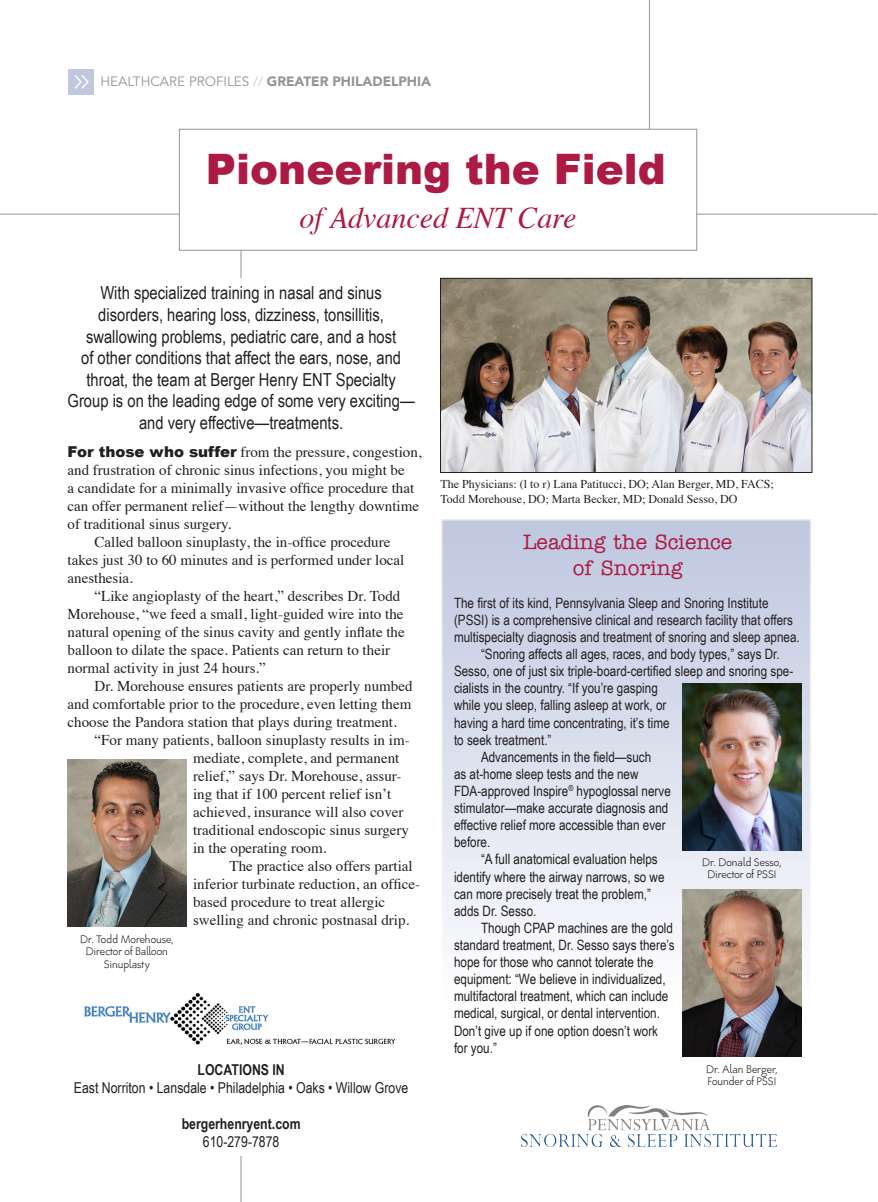
<style>
.page{position:relative;width:878px;height:1202px;background:#fff}
.page>*{position:absolute;margin:0;border:0;box-sizing:border-box;transform-origin:0 0}
.t1{font:900 42px "Arial";color:#ac1b44}
.t2{font:italic 30px "Times";color:#ac1b44}
.t3{font:500 21px/25.2px "American Typewriter";color:#ac1b44;text-align:center}
.t4{font:18px/21.6px "Arial Narrow";color:#231f20;text-align:center}
.t5{font:15px/18px "Times";color:#231f20}
.t6{font:15px/18px "Arial Narrow";color:#231f20;text-align:center}
.t7{font:700 15px "Arial Narrow";color:#231f20}
.t8{font:14.25px/17.1px "Arial Narrow";color:#231f20}
.t9{font:900 13.5px "Avenir";color:#949494}
.t10{font:12px/14.4px "Times";color:#231f20}
.t11{font:300 10.5px/12.6px "Ambigue Com";color:#231f20;text-align:center}
.s1{font-weight:400}
.s2{font-weight:400;color:#c0c7df}
.s3{font-family:"Arial";font-weight:900}
.s4{font-weight:700}
</style>
<div class="page">
<hr style="left:241px;top:250px;width:1px;height:952px;background:#949494">
<div style="left:58px;top:326px;width:366px;height:744px;background:#fff"></div>
<div style="left:442px;top:520px;width:368px;height:484px;background:linear-gradient(to bottom,#bec6e0,#fcfdfd)"></div>
<div style="left:441px;top:519px;width:370px;height:486px;border:2px solid #fff"></div>
<img style="left:84px;top:993px;width:312px;height:52px">
<img style="left:442px;top:280px;width:368px;height:190px">
<div style="left:440px;top:278px;width:372px;height:194px;border:1px solid #231f20"></div>
<img style="left:682px;top:889px;width:119px;height:167px">
<div style="left:68px;top:1055px;width:347px;height:100px;background:#fff"></div>
<img style="left:522px;top:1105px;width:254px;height:41px">
<div style="left:68px;top:278px;width:347px;height:159px;background:#fff"></div>
<div style="left:179px;top:129px;width:518px;height:121px;border:1px solid #949494"></div>
<hr style="left:0;top:214px;width:179px;height:1px;background:#949494">
<hr style="left:697px;top:214px;width:180px;height:1px;background:#949494">
<hr style="left:649px;top:0;width:1px;height:129px;background:#949494">
<div style="left:68px;top:69px;width:25px;height:25px;background:#c0c7df"></div>
<svg style="left:74px;top:75px;width:15px;height:14px"></svg>
<img style="left:682px;top:683px;width:119px;height:167px">
<img style="left:68px;top:759px;width:118px;height:167px">
<p class="t9" style="left:100px;top:69px;width:332px"><span class="s1">HEALTHCARE PROFILES</span> <span class="s2">//</span> GREATER PHILADELPHIA</p>
<p class="t1" style="left:206px;top:138px;width:461px">Pioneering the Field</p>
<p class="t2" style="left:299px;top:192px;width:278px">of Advanced ENT Care</p>
<p class="t4" style="left:68px;top:281px;width:349px">With specialized training in nasal and sinus disorders, hearing loss, dizziness, tonsillitis, swallowing problems, pediatric care, and a host<br>of other conditions that affect the ears, nose, and throat, the team at Berger Henry ENT Specialty Group is on the leading edge of some very exciting— and very effective—treatments.</p>
<p class="t5" style="left:68px;top:442px;width:356px"><span class="s3">For those who suffer</span> from the pressure, congestion, and frustration of chronic sinus infections, you might be<br>a candidate for a minimally invasive office procedure that can offer permanent relief—without the lengthy downtime of traditional sinus surgery.</p>
<p class="t5" style="left:68px;top:532px;width:338px;text-indent:27px">Called balloon sinuplasty, the in-office procedure takes just 30 to 60 minutes and is performed under local anesthesia.</p>
<p class="t5" style="left:68px;top:586px;width:339px;text-indent:27px">“Like angioplasty of the heart,” describes Dr. Todd Morehouse, “we feed a small, light-guided wire into the natural opening of the sinus cavity and gently inflate the balloon to dilate the space. Patients can return to their normal activity in just 24 hours.”</p>
<p class="t5" style="left:68px;top:676px;width:346px;text-align:justify;text-indent:27px">Dr. Morehouse ensures patients are properly numbed and comfortable prior to the procedure, even letting them choose the Pandora station that plays during treatment.</p>
<p class="t5" style="left:193px;top:730px;width:218px;text-indent:-98px">“For many patients, balloon sinuplasty results in im&shy;mediate, complete, and permanent relief,” says Dr. Morehouse, assur&shy;ing that if 100 percent relief isn’t achieved, insurance will also cover traditional endoscopic sinus surgery in the operating room.</p>
<p class="t5" style="left:193px;top:856px;width:229px;text-indent:37px">The practice also offers partial inferior turbinate reduction, an office&shy;based procedure to treat allergic swelling and chronic postnasal drip.</p>
<p class="t11" style="left:80px;top:933px;width:95px">Dr. Todd Morehouse,<br>Director of Balloon<br>Sinuplasty</p>
<p class="t6" style="left:74px;top:1060px;width:336px"><span class="s4">LOCATIONS IN<br></span>East Norriton • Lansdale • Philadelphia • Oaks • Willow Grove</p>
<p class="t7" style="left:182px;top:1112px;width:120px">bergerhenryent.com</p>
<p class="t6" style="left:203px;top:1132px;width:78px">610-279-7878</p>
<p class="t10" style="left:440px;top:476px;width:335px">The Physicians: (l to r) Lana Patitucci, DO; Alan Berger, MD, FACS;<br>Todd Morehouse, DO; Marta Becker, MD; Donald Sesso, DO</p>
<p class="t3" style="left:523px;top:530px;width:210px">Leading the Science of Snoring</p>
<p class="t8" style="left:454px;top:593px;width:347px">The first of its kind, Pennsylvania Sleep and Snoring Institute (PSSI) is a comprehensive clinical and research facility that offers multispecialty diagnosis and treatment of snoring and sleep apnea.</p>
<p class="t8" style="left:454px;top:645px;width:341px;text-indent:27px">“Snoring affects all ages, races, and body types,” says Dr.<br>Sesso, one of just six triple-board-certified sleep and snoring spe&shy;cialists in the country. “If you’re gasping<br>while you sleep, falling asleep at work, or<br>having a hard time concentrating, it’s time<br>to seek treatment.”</p>
<p class="t8" style="left:454px;top:747px;width:218px;text-indent:27px">Advancements in the field—such<br>as at-home sleep tests and the new FDA-approved Inspire<sup>®</sup> hypoglossal nerve stimulator—make accurate diagnosis and effective relief more accessible than ever before.</p>
<p class="t8" style="left:454px;top:850px;width:212px;text-indent:27px">“A full anatomical evaluation helps identify where the airway narrows, so we can more precisely treat the problem,” adds Dr. Sesso.</p>
<p class="t8" style="left:454px;top:918px;width:222px;text-indent:27px">Though CPAP machines are the gold standard treatment, Dr. Sesso says there’s hope for those who cannot tolerate the equipment: “We believe in individualized, multifactoral treatment, which can include medical, surgical, or dental intervention.<br>Don’t give up if one option doesn’t work for you.”</p>
<p class="t11" style="left:702px;top:856px;width:81px">Dr. Donald Sesso,<br>Director of PSSI</p>
<p class="t11" style="left:706px;top:1063px;width:73px;text-align:left">Dr. Alan Berger,<br>Founder of PSSI</p>
</div>
